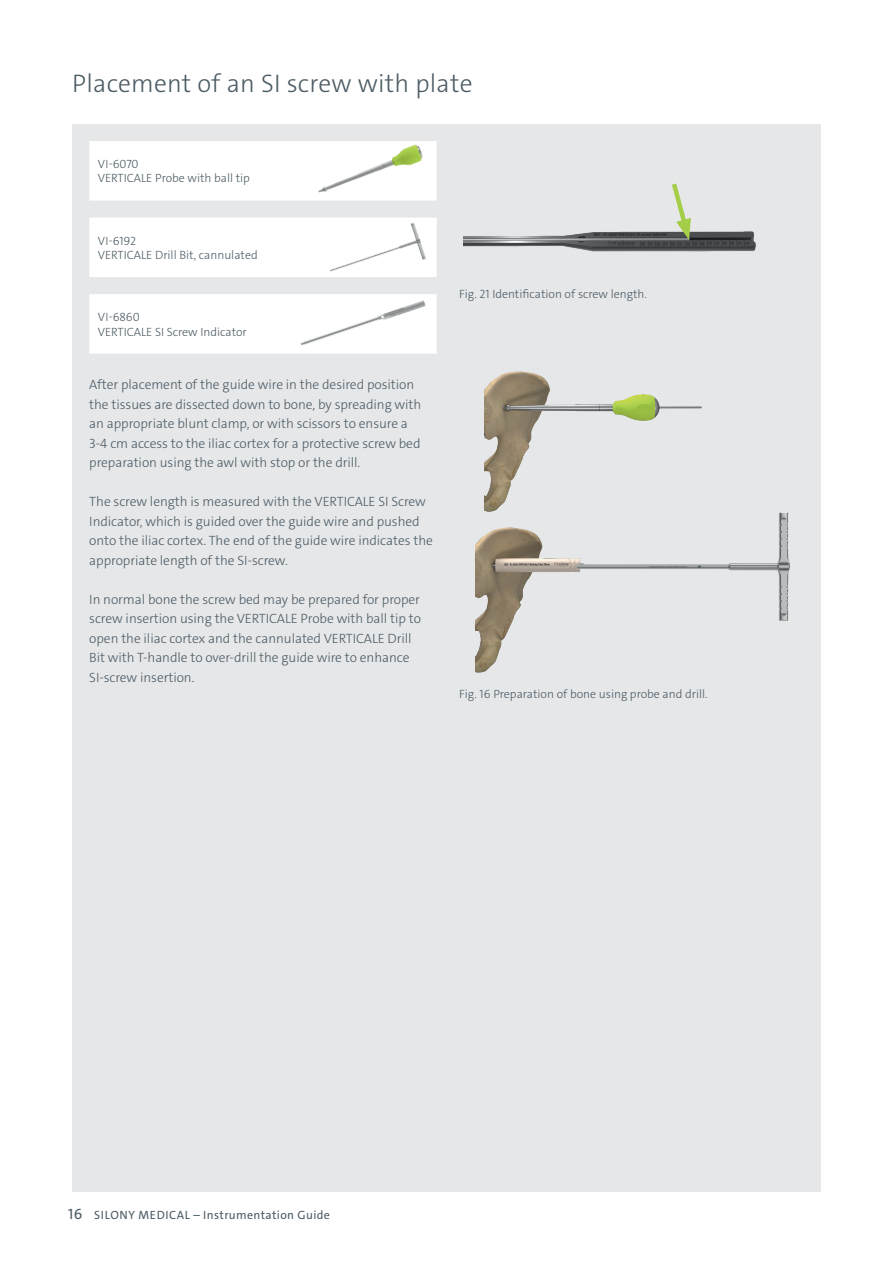
<style>
.page{position:relative;width:893px;height:1263px;background:#fff}
.page>*{position:absolute;margin:0;border:0;box-sizing:border-box;transform-origin:0 0}
.t1{font:300 25.5px "The Sans C4 s";letter-spacing:.01em;color:#4c5c65}
.t2{font:300 13.5px/19.5px "The Sans C4 s";letter-spacing:-.005em;color:#4c5c65}
.t3{font:300 12px/14.4px "The Sans C4 s";color:#4c5c65}
.t4{font:12px "The Sans C4 s";letter-spacing:.03em;color:#4c5c65}
.s1{font-size:15px}
</style>
<div class="page">
<div style="left:72px;top:124px;width:749px;height:1067px;background:#e6e7e9"></div>
<div style="left:89px;top:294px;width:348px;height:60px;background:#fff"></div>
<img style="left:463px;top:231px;width:293px;height:21px">
<div style="left:89px;top:141px;width:348px;height:60px;background:#fff"></div>
<img style="left:300px;top:300px;width:126px;height:47px">
<img style="left:485px;top:371px;width:217px;height:93px">
<div style="left:89px;top:218px;width:348px;height:59px;background:#fff"></div>
<img style="left:315px;top:143px;width:110px;height:57px">
<svg style="left:668px;top:183px;width:23px;height:57px"></svg>
<div style="left:319px;top:219px;width:111px;height:58px;background:#fff"></div>
<img style="left:475px;top:464px;width:103px;height:209px">
<img style="left:578px;top:512px;width:212px;height:109px">
<h1 class="t1" style="left:72px;top:67px;width:402px">Placement of an SI screw with plate</h1>
<p class="t3" style="left:98px;top:157px;width:154px">VI-6070<br>VERTICALE Probe with ball tip</p>
<p class="t3" style="left:98px;top:233px;width:161px">VI-6192<br>VERTICALE Drill Bit, cannulated</p>
<p class="t3" style="left:98px;top:310px;width:151px">VI-6860<br>VERTICALE SI Screw Indicator</p>
<p class="t2" style="left:89px;top:375px;width:334px">After placement of the guide wire in the desired position the tissues are dissected down to bone, by spreading with an appropriate blunt clamp, or with scissors to ensure a 3-4 cm access to the iliac cortex for a protective screw bed preparation using the awl with stop or the drill.</p>
<p class="t2" style="left:89px;top:492px;width:345px">The screw length is measured with the VERTICALE SI Screw Indicator, which is guided over the guide wire and pushed onto the iliac cortex. The end of the guide wire indicates the appropriate length of the SI-screw.</p>
<p class="t2" style="left:89px;top:589px;width:333px">In normal bone the screw bed may be prepared for proper screw insertion using the VERTICALE Probe with ball tip to open the iliac cortex and the cannulated VERTICALE Drill Bit with T-handle to over-drill the guide wire to enhance SI-screw insertion.</p>
<p class="t3" style="left:459px;top:287px;width:189px">Fig. 21 Identification of screw length.</p>
<p class="t3" style="left:459px;top:687px;width:250px">Fig. 16 Preparation of bone using probe and drill.</p>
<p class="t4" style="left:68px;top:1207px;width:263px"><span class="s1">16</span> SILONY MEDICAL – Instrumentation Guide</p>
</div>
